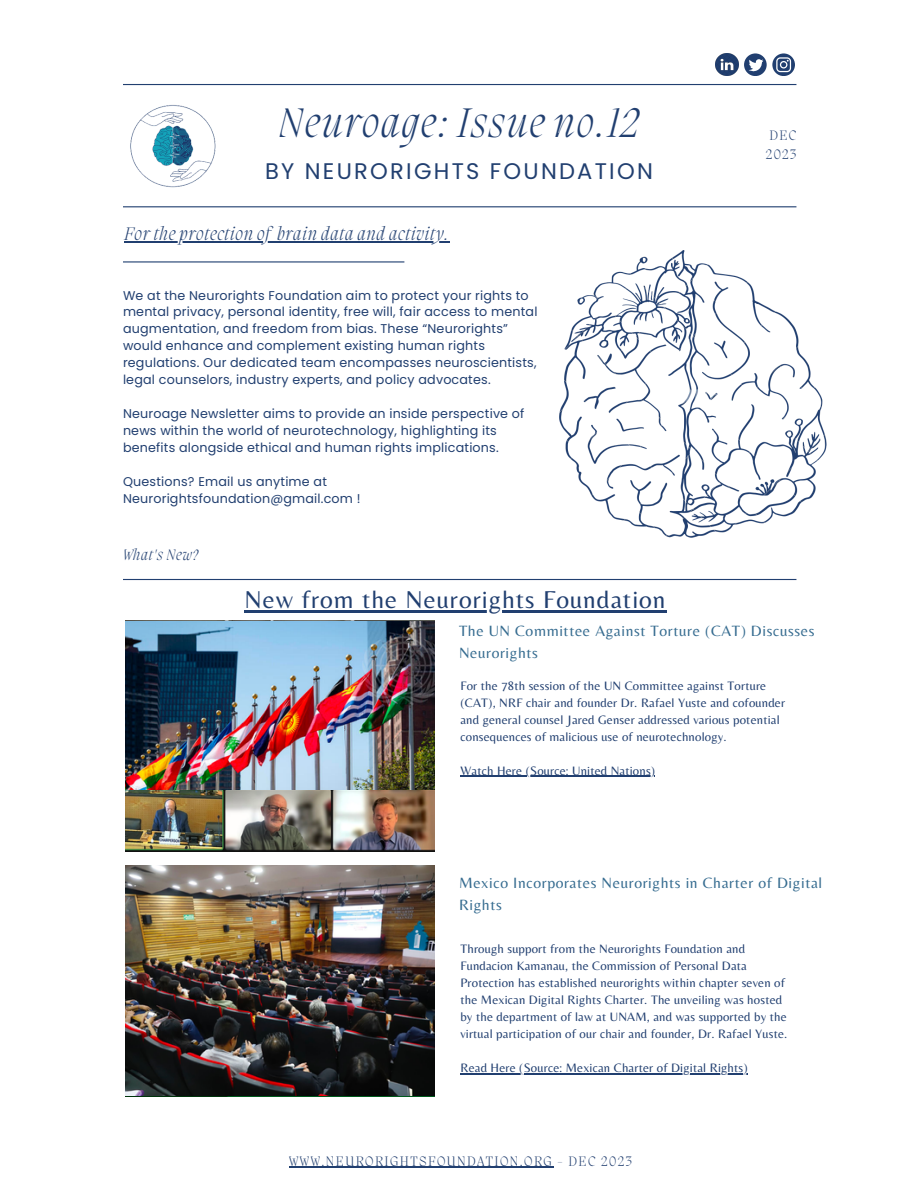
<style>
.page{position:relative;width:918px;height:1188px;background:#fff}
.page>*{position:absolute;margin:0;border:0;box-sizing:border-box;transform-origin:0 0}
.t1{font:italic 200 42.3px "Migra";letter-spacing:.04em;color:#213f70}
.t2{font:25.35px "Belleza";letter-spacing:.04em;color:#213f70}
.t3{font:22.5px "Poppins";letter-spacing:.1em;color:#213f70}
.t4{font:italic 200 18.6px "Migra";letter-spacing:.04em;color:#213f70}
.t5{font:15.45px/21.3px "Belleza";letter-spacing:.04em;color:#366c90}
.t6{font:italic 200 15.45px "Migra";letter-spacing:.04em;color:#213f70}
.t7{font:200 14.1px "Migra";letter-spacing:.1em;color:#213f70}
.t8{font:12.75px/17px "Belleza";letter-spacing:.015em;color:#213f70}
.t9{font:12.75px/17px "Poppins";letter-spacing:.015em;color:#213f70}
</style>
<div class="page">
<hr style="left:123px;top:579px;width:673px;height:1px;background:#213f70">
<hr style="left:123px;top:261px;width:281px;height:2px;background:#213f70">
<hr style="left:123px;top:206px;width:673px;height:1px;background:#213f70">
<hr style="left:123px;top:84px;width:673px;height:1px;background:#213f70">
<img style="left:130px;top:105px;width:86px;height:83px">
<svg style="left:744px;top:53px;width:51px;height:23px"></svg>
<img style="left:716px;top:53px;width:22px;height:23px">
<img style="left:560px;top:251px;width:266px;height:286px">
<img style="left:126px;top:621px;width:309px;height:231px">
<img style="left:126px;top:790px;width:309px;height:61px">
<img style="left:126px;top:866px;width:309px;height:229px">
<hr style="left:289px;top:1167px;width:264px;height:1px;background:#213f70">
<hr style="left:245px;top:610px;width:422px;height:2px;background:#213f70">
<hr style="left:460px;top:776px;width:195px;height:1px;background:#213f70">
<svg style="left:460px;top:1073px;width:27px;height:1px"></svg>
<hr style="left:487px;top:1073px;width:261px;height:1px;background:#213f70">
<hr style="left:124px;top:242px;width:147px;height:1px;background:#213f70">
<hr style="left:277px;top:242px;width:173px;height:1px;background:#213f70">
<p class="t1" style="left:278px;top:103px;width:363px">Neuroage: Issue no.12</p>
<p class="t3" style="left:265px;top:156px;width:389px">BY NEURORIGHTS FOUNDATION</p>
<p class="t4" style="left:124px;top:225px;width:326px">For the protection of brain data and activity.</p>
<p class="t9" style="left:123px;top:287px;width:416px">We at the Neurorights Foundation aim to protect your rights to mental privacy, personal identity, free will, fair access to mental augmentation, and freedom from bias. These “Neurorights” would enhance and complement existing human rights regulations. Our dedicated team encompasses neuroscientists, legal counselors, industry experts, and policy advocates.</p>
<p class="t9" style="left:123px;top:405px;width:403px">Neuroage Newsletter aims to provide an inside perspective of news within the world of neurotechnology, highlighting its benefits alongside ethical and human rights implications.</p>
<p class="t9" style="left:123px;top:473px;width:239px">Questions? Email us anytime at<br>Neurorightsfoundation@gmail.com !</p>
<p class="t6" style="left:123px;top:548px;width:77px">What's New?</p>
<p class="t2" style="left:245px;top:584px;width:423px">New from the Neurorights Foundation</p>
<p class="t7" style="left:769px;top:128px;width:29px">DEC</p>
<p class="t7" style="left:766px;top:148px;width:32px">2023</p>
<p class="t5" style="left:459px;top:620px;width:357px">The UN Committee Against Torture (CAT) Discusses<br>Neurorights</p>
<p class="t8" style="left:460px;top:677px;width:326px">For the 78th session of the UN Committee against Torture (CAT), NRF chair and founder Dr. Rafael Yuste and cofounder and general counsel Jared Genser addressed various potential consequences of malicious use of neurotechnology.</p>
<p class="t8" style="left:460px;top:762px;width:196px">Watch Here (Source: United Nations)</p>
<p class="t5" style="left:459px;top:872px;width:365px">Mexico Incorporates Neurorights in Charter of Digital<br>Rights</p>
<p class="t8" style="left:460px;top:940px;width:328px">Through support from the Neurorights Foundation and Fundacion Kamanau, the Commission of Personal Data Protection has established neurorights within chapter seven of the Mexican Digital Rights Charter. The unveiling was hosted by the department of law at UNAM, and was supported by the virtual participation of our chair and founder, Dr. Rafael Yuste.</p>
<p class="t8" style="left:460px;top:1059px;width:289px">Read Here (Source: Mexican Charter of Digital Rights)</p>
<p class="t7" style="left:289px;top:1154px;width:344px">WWW.NEURORIGHTSFOUNDATION.ORG - DEC 2023</p>
</div>
